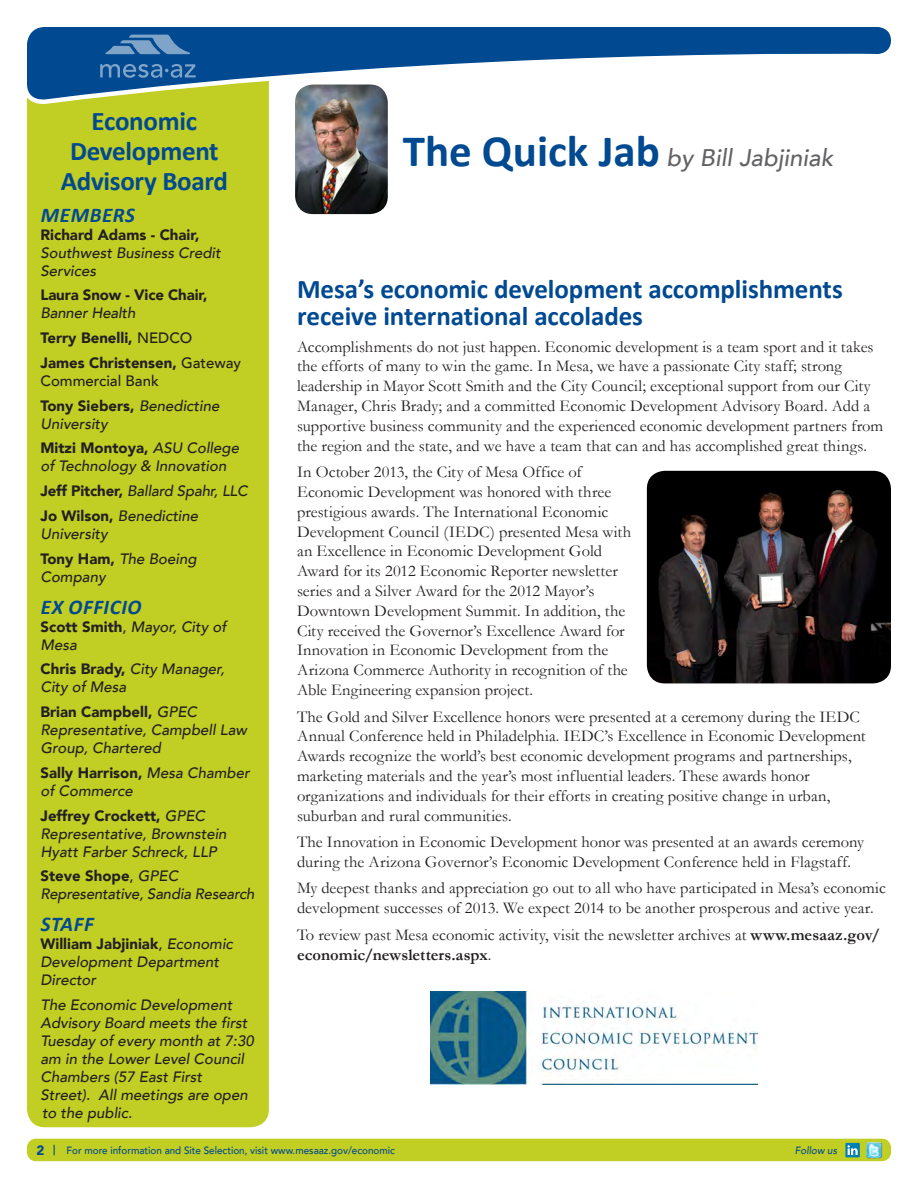
<style>
.page{position:relative;width:918px;height:1188px;background:#fff}
.page>*{position:absolute;margin:0;border:0;box-sizing:border-box;transform-origin:0 0}
.t1{font:700 27px/30px "Calibri";letter-spacing:-.005em;color:#014a91;text-align:center}
.t2{font:italic 500 24px "Avenir LT";color:#636366}
.t3{font:italic 700 21px "Calibri";letter-spacing:.03em;color:#014a91}
.t4{font:16.5px/19.8px "Garamond";color:#231f20}
.t5{font:italic 500 15px/18px "Avenir LT";color:#231f20}
.t6{font:900 15px/18px "Avenir LT";letter-spacing:-.01em;color:#231f20}
.t7{font:500 15px/18px "Avenir LT";color:#231f20}
.t8{font:500 10.5px "Avenir LT";color:#014a91;scale:.94 1}
.t9{font:italic 500 10.5px "Avenir LT";color:#014a91;scale:.94 1}
.s1{font-weight:900;font-style:normal}
.s2{font-weight:500;font-style:italic}
.s3{font-weight:500}
.s4{font-weight:900}
.s5{font-style:normal}
.s6{font-family:"Calibri";font-weight:700;font-style:normal;font-size:45px;color:#014a91}
.s7{font-weight:700}
.s8{font-weight:900;font-size:13.5px}
.s9{font-size:13.5px}
</style>
<div class="page">
<div style="left:27px;top:27px;width:242px;height:1100px;background:#c1ce23;border-radius:18px"></div>
<img style="left:295px;top:107px;width:93px;height:107px">
<svg style="left:27px;top:27px;width:864px;height:80px"></svg>
<svg style="left:105px;top:35px;width:85px;height:19px;background:#497db0"></svg>
<svg style="left:100px;top:64px;width:96px;height:14px"></svg>
<div style="left:29px;top:1141px;width:860px;height:18px;background:#c1ce23;border-radius:7px"></div>
<div style="left:27px;top:1139px;width:864px;height:22px;border:4px solid #c1ce23;border-radius:7px"></div>
<img style="left:865px;top:1142px;width:17px;height:16px">
<div style="left:845px;top:1143px;width:15px;height:14px;background:#007fb2"></div>
<svg style="left:847px;top:1145px;width:11px;height:10px"></svg>
<img style="left:431px;top:992px;width:326px;height:93px">
<img style="left:647px;top:471px;width:244px;height:212px">
<p class="t1" style="left:61px;top:104px;width:169px">Economic<br>Development<br>Advisory Board</p>
<p class="t3" style="left:41px;top:202px;width:96px">MEMBERS</p>
<p class="t5" style="left:40px;top:226px;width:182px"><span class="s1">Richard Adams - Chair,<br></span>Southwest Business Credit<br>Services</p>
<p class="t6" style="left:40px;top:286px;width:168px">Laura Snow - Vice Chair,<br><span class="s2">Banner Health</span></p>
<p class="t6" style="left:40px;top:329px;width:153px">Terry Benelli, <span class="s3">NEDCO</span></p>
<p class="t7" style="left:40px;top:354px;width:202px"><span class="s4">James Christensen,</span> Gateway<br>Commercial Bank</p>
<p class="t5" style="left:40px;top:397px;width:180px"><span class="s1">Tony Siebers,</span> Benedictine<br>University</p>
<p class="t5" style="left:40px;top:440px;width:200px"><span class="s1">Mitzi Montoya,</span> ASU College of Technology &amp; Innovation</p>
<p class="t5" style="left:40px;top:482px;width:209px"><span class="s1">Jeff Pitcher,</span> Ballard Spahr, LLC</p>
<p class="t5" style="left:40px;top:507px;width:159px"><span class="s1">Jo Wilson,</span> Benedictine<br>University</p>
<p class="t5" style="left:40px;top:550px;width:158px"><span class="s1">Tony Ham,</span> The Boeing<br>Company</p>
<p class="t3" style="left:41px;top:594px;width:102px">EX OFFICIO</p>
<p class="t5" style="left:40px;top:618px;width:187px"><span class="s1">Scott Smith</span><span class="s5">,</span> Mayor, City of<br>Mesa</p>
<p class="t5" style="left:40px;top:661px;width:186px"><span class="s1">Chris Brady,</span> City Manager,<br>City of Mesa</p>
<p class="t5" style="left:40px;top:703px;width:208px"><span class="s1">Brian Campbell,</span> GPEC<br>Representative, Campbell Law<br>Group, Chartered</p>
<p class="t5" style="left:40px;top:764px;width:211px"><span class="s1">Sally Harrison,</span> Mesa Chamber of Commerce</p>
<p class="t5" style="left:40px;top:807px;width:188px"><span class="s1">Jeffrey Crockett,</span> GPEC<br>Representative, Brownstein<br>Hyatt Farber Schreck, LLP</p>
<p class="t5" style="left:40px;top:868px;width:215px"><span class="s1">Steve Shope</span><span class="s5">,</span> GPEC<br>Representative, Sandia Research</p>
<p class="t3" style="left:41px;top:911px;width:54px">STAFF</p>
<p class="t5" style="left:40px;top:935px;width:194px"><span class="s1">William Jabjiniak</span><span class="s5">,</span> Economic<br>Development Department<br>Director</p>
<p class="t5" style="left:40px;top:996px;width:215px">The Economic Development<br>Advisory Board meets the first<br>Tuesday of every month at 7:30 am in the Lower Level Council<br>Chambers (57 East First<br>Street). All meetings are open to the public.</p>
<p class="t2" style="left:403px;top:144px;width:432px"><span class="s6">The Quick Jab</span> by Bill Jabjiniak</p>
<p class="t1" style="left:297px;top:274px;width:547px;line-height:27px;text-align:left">Mesa’s economic development accomplishments receive international accolades</p>
<p class="t4" style="left:297px;top:336px;width:588px">Accomplishments do not just happen. Economic development is a team sport and it takes the efforts of many to win the game. In Mesa, we have a passionate City staff; strong leadership in Mayor Scott Smith and the City Council; exceptional support from our City Manager, Chris Brady; and a committed Economic Development Advisory Board. Add a supportive business community and the experienced economic development partners from the region and the state, and we have a team that can and has accomplished great things.</p>
<p class="t4" style="left:297px;top:462px;width:336px">In October 2013, the City of Mesa Office of Economic Development was honored with three prestigious awards. The International Economic Development Council (IEDC) presented Mesa with an Excellence in Economic Development Gold Award for its 2012 Economic Reporter newsletter series and a Silver Award for the 2012 Mayor’s Downtown Development Summit. In addition, the City received the Governor’s Excellence Award for Innovation in Economic Development from the Arizona Commerce Authority in recognition of the Able Engineering expansion project.</p>
<p class="t4" style="left:297px;top:706px;width:570px">The Gold and Silver Excellence honors were presented at a ceremony during the IEDC Annual Conference held in Philadelphia. IEDC’s Excellence in Economic Development Awards recognize the world’s best economic development programs and partnerships, marketing materials and the year’s most influential leaders. These awards honor organizations and individuals for their efforts in creating positive change in urban, suburban and rural communities.</p>
<p class="t4" style="left:297px;top:832px;width:569px">The Innovation in Economic Development honor was presented at an awards ceremony during the Arizona Governor’s Economic Development Conference held in Flagstaff.</p>
<p class="t4" style="left:297px;top:878px;width:590px">My deepest thanks and appreciation go out to all who have participated in Mesa’s economic development successes of 2013. We expect 2014 to be another prosperous and active year.</p>
<p class="t4" style="left:297px;top:924px;width:585px">To review past Mesa economic activity, visit the newsletter archives at <span class="s7">www.mesaaz.gov/ economic/newsletters.aspx</span>.</p>
<p class="t8" style="left:36px;top:1144px;width:383px"><span class="s8">2</span> <span class="s9">|</span> For more information and Site Selection, visit www.mesaaz.gov/economic</p>
<p class="t9" style="left:795px;top:1144px;width:46px">Follow us</p>
</div>
